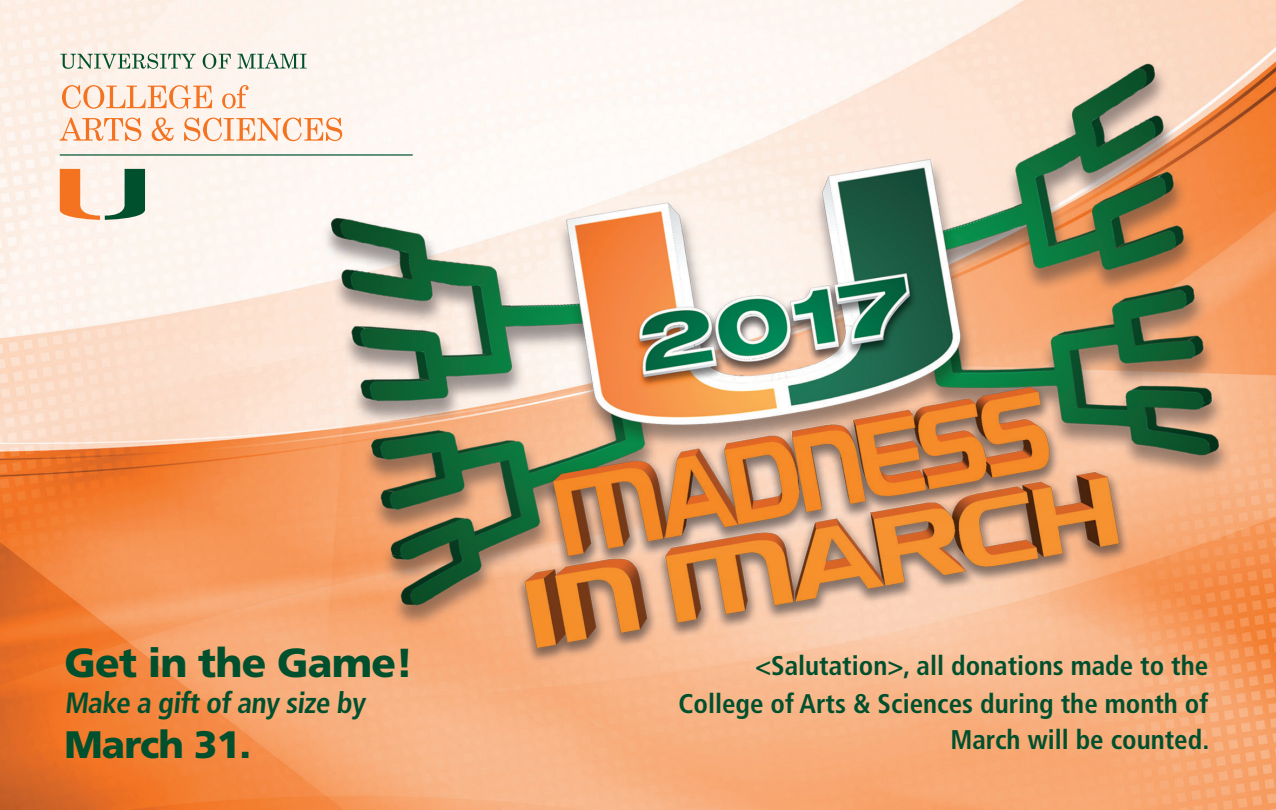
<style>
.page{position:relative;width:1276px;height:810px;background:#fff}
.page>*{position:absolute;margin:0;border:0;box-sizing:border-box;transform-origin:0 0}
.t1{font:900 40.5px "Frutiger";letter-spacing:-.02em;color:#00502e}
.t2{font:900 38.25px "Frutiger";letter-spacing:-.02em;color:#00502e}
.t3{font:700 condensed 29.25px "Frutiger";color:#00502e}
.t4{font:700 condensed 27px/37.1px "Frutiger";color:#00502e;text-align:right}
</style>
<div class="page">
<img style="left:0;top:0;width:1276px;height:810px">
<svg style="left:60px;top:53px;width:136px;height:16px;background:#bac6b7"></svg>
<svg style="left:203px;top:53px;width:28px;height:16px"></svg>
<svg style="left:237px;top:53px;width:70px;height:16px"></svg>
<svg style="left:62px;top:85px;width:150px;height:24px;background:#faceb2"></svg>
<svg style="left:222px;top:85px;width:27px;height:24px"></svg>
<svg style="left:60px;top:118px;width:81px;height:23px;background:#facaac"></svg>
<svg style="left:152px;top:117px;width:22px;height:24px"></svg>
<svg style="left:184px;top:118px;width:158px;height:23px"></svg>
<hr style="left:60px;top:154px;width:353px;height:2px;background:#00502e">
<svg style="left:60px;top:169px;width:85px;height:51px;background:#bcab8b"></svg>
<h1 class="t1" style="left:64px;top:638px;width:351px">Get in the Game!</h1>
<p class="t3" style="left:64px;top:685px;width:302px">Make a gift of any size by</p>
<h2 class="t2" style="left:64px;top:721px;width:188px">March 31.</h2>
<p class="t4" style="left:678px;top:647px;width:532px">&lt;Salutation&gt;, all donations made to the<br>College of Arts &amp; Sciences during the month of<br>March will be counted.</p>
</div>
